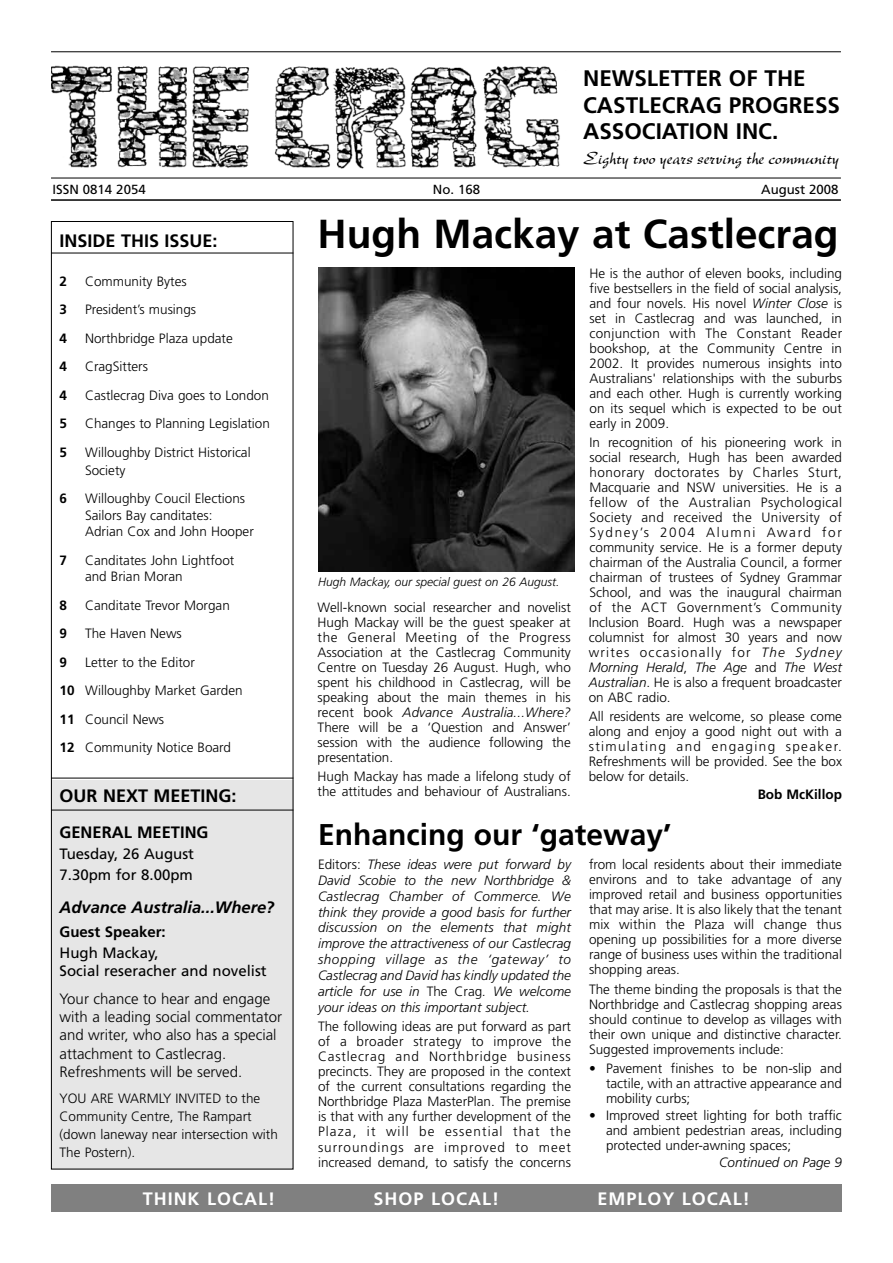
<style>
.page{position:relative;width:893px;height:1263px;background:#fff}
.page>*{position:absolute;margin:0;border:0;box-sizing:border-box;transform-origin:0 0}
.t1{font:700 40.5px "Frutiger";color:#000}
.t2{font:700 30px "Frutiger";color:#000}
.t3{font:700 22.5px/26.4px "Frutiger";color:#000}
.t4{font:18.75px "New Berolina";color:#000}
.t5{font:700 18px "Frutiger";letter-spacing:.055em;color:#fff}
.t6{font:700 18px "Frutiger";color:#000}
.t7{font:italic 700 16.5px "Frutiger";color:#000}
.t8{font:700 16.5px "Frutiger";color:#000}
.t9{font:300 15px/18px "Frutiger";color:#000}
.t10{font:15px/21px "Frutiger";color:#000}
.t11{font:700 15px "Frutiger";color:#000}
.t12{font:300 13.5px/15px "Frutiger";color:#000;text-align:justify}
.t13{font:italic 300 13.5px/15.9px "Frutiger";color:#000;text-align:justify}
.t14{font:700 13.5px "Frutiger";color:#000}
.t15{font:13.2px "Frutiger";color:#000}
.t16{font:italic 300 12px "Frutiger";color:#000}
.s1{font-style:italic}
.s2{font-weight:700}
.s3{font-style:normal}
</style>
<div class="page">
<div style="left:51px;top:780px;width:242px;height:389px;background:#e6e6e6"></div>
<img style="left:51px;top:65px;width:509px;height:104px">
<hr style="left:51px;top:178px;width:790px;height:1px;background:#000">
<hr style="left:51px;top:199px;width:790px;height:2px;background:#000">
<hr style="left:51px;top:51px;width:790px;height:1px;background:#000">
<hr style="left:51px;top:810px;width:242px;height:1px;background:#000">
<hr style="left:51px;top:778px;width:242px;height:1px;background:#000">
<div style="left:51px;top:1184px;width:791px;height:28px;background:#808080"></div>
<hr style="left:51px;top:253px;width:242px;height:1px;background:#000">
<img style="left:318px;top:267px;width:256px;height:304px">
<div style="left:51px;top:221px;width:242px;height:948px;border:1px solid #000"></div>
<h3 class="t3" style="left:583px;top:67px;width:258px">NEWSLETTER OF THE<br>CASTLECRAG PROGRESS<br>ASSOCIATION INC.</h3>
<h3 class="t4" style="left:583px;top:152px;width:257px">Eighty two years serving the community</h3>
<p class="t15" style="left:52px;top:184px;width:95px">ISSN 0814 2054</p>
<p class="t15" style="left:433px;top:184px;width:49px">No. 168</p>
<p class="t15" style="left:761px;top:184px;width:79px">August 2008</p>
<h3 class="t6" style="left:60px;top:233px;width:160px">INSIDE THIS ISSUE:</h3>
<h1 class="t1" style="left:318px;top:218px;width:522px">Hugh Mackay at Castlecrag</h1>
<p class="t12" style="left:589px;top:266px;width:254px">He is the author of eleven books, including five bestsellers in the field of social analysis, and four novels. His novel <span class="s1">Winter Close</span> is set in Castlecrag and was launched, in conjunction with The Constant Reader bookshop, at the Community Centre in 2002. It provides numerous insights into Australians' relationships with the suburbs and each other. Hugh is currently working on its sequel which is expected to be out early in 2009.</p>
<p class="t12" style="left:589px;top:436px;width:255px">In recognition of his pioneering work in social research, Hugh has been awarded honorary doctorates by Charles Sturt, Macquarie and NSW universities. He is a fellow of the Australian Psychological Society and received the University of Sydney’s 2004 Alumni Award for community service. He is a former deputy chairman of the Australia Council, a former chairman of trustees of Sydney Grammar School, and was the inaugural chairman of the ACT Government’s Community Inclusion Board. Hugh was a newspaper columnist for almost 30 years and now writes occasionally for <span class="s1">The Sydney Morning Herald</span>, <span class="s1">The Age</span> and <span class="s1">The West Australian</span>. He is also a frequent broadcaster on ABC radio.</p>
<p class="t12" style="left:589px;top:710px;width:255px">All residents are welcome, so please come along and enjoy a good night out with a stimulating and engaging speaker.<br>Refreshments will be provided. See the box below for details.</p>
<p class="t14" style="left:758px;top:789px;width:86px">Bob McKillop</p>
<p class="t14" style="left:60px;top:276px;width:9px">2</p>
<p class="t12" style="left:85px;top:275px;width:103px">Community Bytes</p>
<p class="t14" style="left:60px;top:304px;width:9px">3</p>
<p class="t12" style="left:85px;top:303px;width:113px">President’s musings</p>
<p class="t14" style="left:60px;top:333px;width:9px">4</p>
<p class="t12" style="left:85px;top:332px;width:149px">Northbridge Plaza update</p>
<p class="t14" style="left:60px;top:361px;width:9px">4</p>
<p class="t12" style="left:85px;top:360px;width:64px">CragSitters</p>
<p class="t14" style="left:60px;top:390px;width:9px">4</p>
<p class="t12" style="left:85px;top:389px;width:185px">Castlecrag Diva goes to London</p>
<p class="t14" style="left:60px;top:418px;width:9px">5</p>
<p class="t12" style="left:85px;top:417px;width:186px">Changes to Planning Legislation</p>
<p class="t14" style="left:60px;top:447px;width:9px">5</p>
<p class="t12" style="left:85px;top:444px;width:167px;line-height:18px">Willoughby District Historical<br>Society</p>
<p class="t14" style="left:60px;top:493px;width:9px">6</p>
<p class="t12" style="left:85px;top:491px;width:170px;line-height:16.5px;text-align:left">Willoughby Coucil Elections<br>Sailors Bay canditates:<br>Adrian Cox and John Hooper</p>
<p class="t14" style="left:60px;top:555px;width:9px">7</p>
<p class="t12" style="left:85px;top:553px;width:151px;line-height:16.5px">Canditates John Lightfoot and Brian Moran</p>
<p class="t14" style="left:60px;top:600px;width:9px">8</p>
<p class="t12" style="left:85px;top:599px;width:146px">Canditate Trevor Morgan</p>
<p class="t14" style="left:60px;top:628px;width:9px">9</p>
<p class="t12" style="left:85px;top:627px;width:98px">The Haven News</p>
<p class="t14" style="left:60px;top:657px;width:9px">9</p>
<p class="t16" style="left:318px;top:577px;width:243px">Hugh Mackay, our special guest on 26 August.</p>
<p class="t12" style="left:318px;top:601px;width:255px">Well-known social researcher and novelist Hugh Mackay will be the guest speaker at the General Meeting of the Progress Association at the Castlecrag Community Centre on Tuesday 26 August. Hugh, who spent his childhood in Castlecrag, will be speaking about the main themes in his recent book <span class="s1">Advance Australia...Where?<br></span>There will be a ‘Question and Answer’ session with the audience following the presentation.</p>
<p class="t12" style="left:318px;top:770px;width:255px">Hugh Mackay has made a lifelong study of the attitudes and behaviour of Australians.</p>
<p class="t12" style="left:60px;top:649px;width:185px;line-height:28.5px;text-align:left;text-indent:26px">Letter to the Editor<br><span class="s2">10</span> Willoughby Market Garden<br><span class="s2">11</span> Council News<br><span class="s2">12</span> Community Notice Board</p>
<h3 class="t6" style="left:60px;top:788px;width:179px">OUR NEXT MEETING:</h3>
<p class="t8" style="left:60px;top:825px;width:150px">GENERAL MEETING</p>
<p class="t10" style="left:60px;top:844px;width:136px">Tuesday, 26 August<br>7.30pm for 8.00pm</p>
<p class="t7" style="left:60px;top:900px;width:217px">Advance Australia...Where?</p>
<p class="t11" style="left:60px;top:926px;width:108px">Guest Speaker:</p>
<p class="t10" style="left:60px;top:945px;width:209px;line-height:18px">Hugh Mackay,<br>Social reseracher and novelist</p>
<p class="t9" style="left:60px;top:991px;width:224px">Your chance to hear and engage with a leading social commentator and writer, who also has a special attachment to Castlecrag.<br>Refreshments will be served.</p>
<p class="t12" style="left:60px;top:1090px;width:220px;line-height:18px;text-align:left">YOU ARE WARMLY INVITED to the<br>Community Centre, The Rampart (down laneway near intersection with<br>The Postern).</p>
<h3 class="t5" style="left:143px;top:1192px;width:134px">THINK LOCAL!</h3>
<h3 class="t5" style="left:374px;top:1192px;width:127px">SHOP LOCAL!</h3>
<h3 class="t5" style="left:597px;top:1192px;width:154px">EMPLOY LOCAL!</h3>
<h2 class="t2" style="left:318px;top:822px;width:355px">Enhancing our ‘gateway’</h2>
<p class="t13" style="left:318px;top:857px;width:255px"><span class="s3">Editors:</span> These ideas were put forward by David Scobie to the new Northbridge &amp; Castlecrag Chamber of Commerce. We think they provide a good basis for further discussion on the elements that might improve the attractiveness of our Castlecrag shopping village as the ‘gateway’ to Castlecrag and David has kindly updated the article for use in <span class="s3">The Crag</span>. We welcome your ideas on this important subject.</p>
<p class="t12" style="left:318px;top:1020px;width:255px">The following ideas are put forward as part of a broader strategy to improve the Castlecrag and Northbridge business precincts. They are proposed in the context of the current consultations regarding the Northbridge Plaza MasterPlan. The premise is that with any further development of the Plaza, it will be essential that the surroundings are improved to meet increased demand, to satisfy the concerns</p>
<p class="t12" style="left:589px;top:858px;width:255px">from local residents about their immediate environs and to take advantage of any improved retail and business opportunities that may arise. It is also likely that the tenant mix within the Plaza will change thus opening up possibilities for a more diverse range of business uses within the traditional shopping areas.</p>
<p class="t12" style="left:589px;top:982px;width:255px">The theme binding the proposals is that the Northbridge and Castlecrag shopping areas should continue to develop as villages with their own unique and distinctive character.<br>Suggested improvements include:</p>
<p class="t12" style="left:606px;top:1062px;width:237px;text-indent:-17px">• Pavement finishes to be non-slip and tactile, with an attractive appearance and mobility curbs;</p>
<p class="t12" style="left:606px;top:1109px;width:237px;text-indent:-17px">• Improved street lighting for both traffic and ambient pedestrian areas, including protected under-awning spaces;</p>
<p class="t13" style="left:719px;top:1155px;width:124px">Continued on Page 9</p>
</div>
